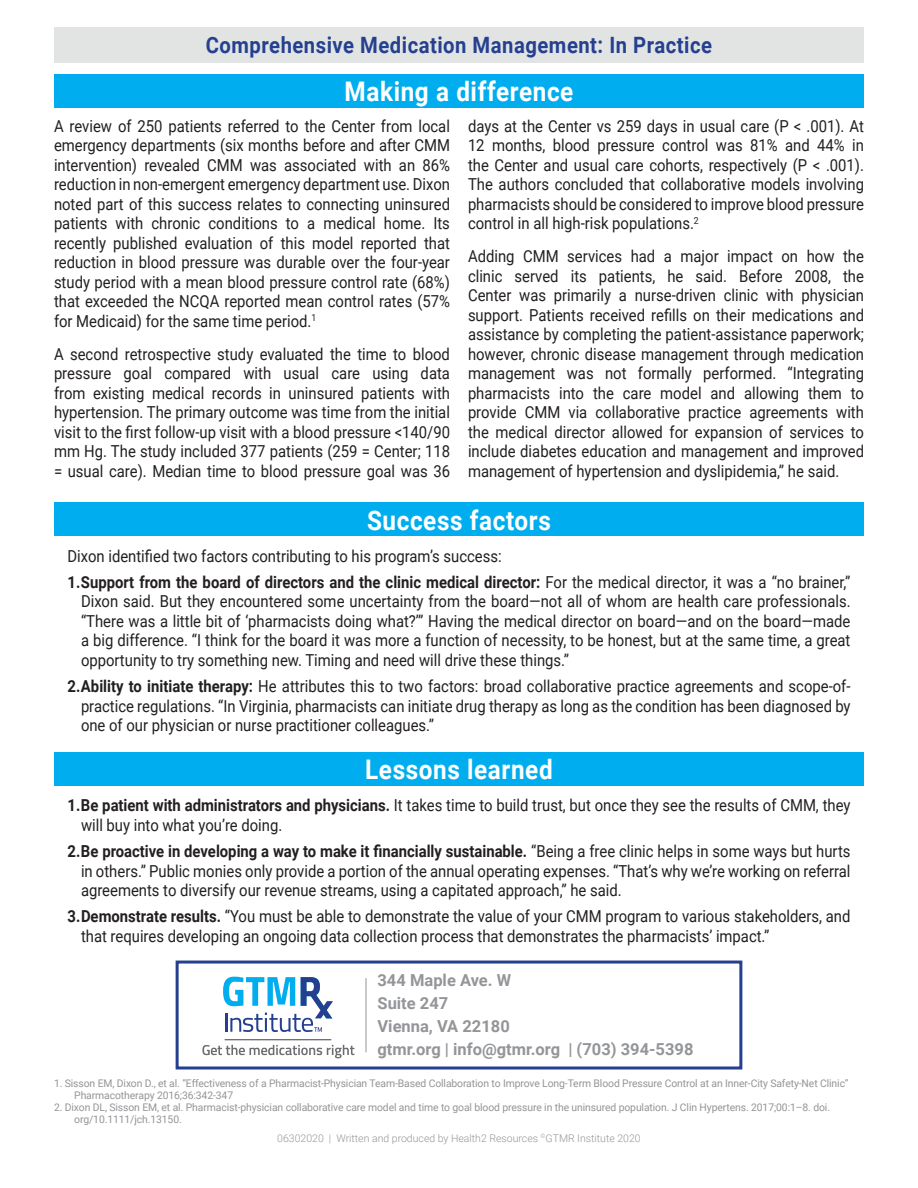
<style>
.page{position:relative;width:918px;height:1188px;background:#fff}
.page>*{position:absolute;margin:0;border:0;box-sizing:border-box;transform-origin:0 0}
.t1{font:700 27px "Roboto";letter-spacing:.025em;color:#fff;scale:.9 1}
.t2{font:700 22.5px "Roboto";letter-spacing:.025em;color:#25408f;scale:.9 1}
.t3{font:16.5px/19.5px "Roboto";color:#231f20;text-align:justify;scale:.9 1}
.t4{font:700 16.5px/23.1px "Roboto";color:#939598}
.t5{font:10.5px/12px "Roboto";letter-spacing:-.01em;color:#939598}
.t6{font:300 10.5px "Roboto";color:#939598}
.s1{font-weight:700}
</style>
<div class="page">
<hr style="left:225px;top:1039px;width:106px;height:1px;background:#3e3e3f">
<svg style="left:202px;top:1045px;width:153px;height:13px"></svg>
<svg style="left:223px;top:977px;width:110px;height:55px"></svg>
<hr style="left:366px;top:978px;width:1px;height:74px;background:#939598">
<div style="left:176px;top:961px;width:566px;height:109px;border:3px solid #25408f"></div>
<div style="left:54px;top:27px;width:810px;height:36px;background:#e2e4e4"></div>
<div style="left:54px;top:503px;width:810px;height:33px;background:#00aeef"></div>
<div style="left:54px;top:752px;width:810px;height:34px;background:#00aeef"></div>
<div style="left:54px;top:74px;width:810px;height:34px;background:#00aeef"></div>
<h2 class="t2" style="left:206px;top:29px;width:564px">Comprehensive Medication Management: In Practice</h2>
<p class="t1" style="left:345px;top:73px;width:256px">Making a difference</p>
<p class="t3" style="left:54px;top:115px;width:442px">A review of 250 patients referred to the Center from local emergency departments (six months before and after CMM intervention) revealed CMM was associated with an 86% reduction in non-emergent emergency department use. Dixon noted part of this success relates to connecting uninsured patients with chronic conditions to a medical home. Its recently published evaluation of this model reported that reduction in blood pressure was durable over the four-year study period with a mean blood pressure control rate (68%) that exceeded the NCQA reported mean control rates (57% for Medicaid) for the same time period.<sup>1</sup></p>
<p class="t3" style="left:54px;top:343px;width:442px">A second retrospective study evaluated the time to blood pressure goal compared with usual care using data from existing medical records in uninsured patients with hypertension. The primary outcome was time from the initial visit to the first follow-up visit with a blood pressure &lt;140/90 mm Hg. The study included 377 patients (259 = Center; 118 = usual care). Median time to blood pressure goal was 36</p>
<p class="t3" style="left:468px;top:115px;width:442px">days at the Center vs 259 days in usual care (P &lt; .001). At 12 months, blood pressure control was 81% and 44% in the Center and usual care cohorts, respectively (P &lt; .001).<br>The authors concluded that collaborative models involving pharmacists should be considered to improve blood pressure control in all high-risk populations.<sup>2</sup></p>
<p class="t3" style="left:468px;top:246px;width:442px">Adding CMM services had a major impact on how the clinic served its patients, he said. Before 2008, the Center was primarily a nurse-driven clinic with physician support. Patients received refills on their medications and assistance by completing the patient-assistance paperwork; however, chronic disease management through medication management was not formally performed. “Integrating pharmacists into the care model and allowing them to provide CMM via collaborative practice agreements with the medical director allowed for expansion of services to include diabetes education and management and improved management of hypertension and dyslipidemia,” he said.</p>
<p class="t1" style="left:367px;top:501px;width:206px">Success factors</p>
<p class="t3" style="left:68px;top:545px;width:484px">Dixon identified two factors contributing to his program’s success:</p>
<p class="t3" style="left:81px;top:572px;width:857px;text-indent:-14px"><span class="s1">1.Support from the board of directors and the clinic medical director:</span> For the medical director, it was a “no brainer,” Dixon said. But they encountered some uncertainty from the board—not all of whom are health care professionals. “There was a little bit of ‘pharmacists doing what?’” Having the medical director on board—and on the board—made a big difference. “I think for the board it was more a function of necessity, to be honest, but at the same time, a great opportunity to try something new. Timing and need will drive these things.”</p>
<p class="t3" style="left:81px;top:676px;width:857px;text-indent:-14px"><span class="s1">2.Ability to initiate therapy:</span> He attributes this to two factors: broad collaborative practice agreements and scope-of&shy;practice regulations. “In Virginia, pharmacists can initiate drug therapy as long as the condition has been diagnosed by one of our physician or nurse practitioner colleagues.”</p>
<p class="t1" style="left:365px;top:751px;width:210px">Lessons learned</p>
<p class="t3" style="left:81px;top:795px;width:857px;text-indent:-14px"><span class="s1">1.Be patient with administrators and physicians.</span> It takes time to build trust, but once they see the results of CMM, they will buy into what you’re doing.</p>
<p class="t3" style="left:81px;top:841px;width:857px;text-indent:-14px"><span class="s1">2.Be proactive in developing a way to make it financially sustainable.</span> “Being a free clinic helps in some ways but hurts in others.” Public monies only provide a portion of the annual operating expenses. “That’s why we’re working on referral agreements to diversify our revenue streams, using a capitated approach,” he said.</p>
<p class="t3" style="left:81px;top:906px;width:856px;text-indent:-14px"><span class="s1">3.Demonstrate results.</span> “You must be able to demonstrate the value of your CMM program to various stakeholders, and that requires developing an ongoing data collection process that demonstrates the pharmacists’ impact.”</p>
<p class="t4" style="left:378px;top:968px;width:317px">344 Maple Ave. W<br>Suite 247<br>Vienna, VA 22180<br>gtmr.org | info@gtmr.org | (703) 394-5398</p>
<p class="t5" style="left:74px;top:1077px;width:776px;text-indent:-20px">1. Sisson EM, Dixon D., et al. “Effectiveness of a Pharmacist-Physician Team-Based Collaboration to Improve Long-Term Blood Pressure Control at an Inner-City Safety-Net Clinic”<br>Pharmacotherapy 2016;36:342-347</p>
<p class="t5" style="left:74px;top:1101px;width:757px;text-indent:-20px">2. Dixon DL, Sisson EM, et al. Pharmacist-physician collaborative care model and time to goal blood pressure in the uninsured population. J Clin Hypertens. 2017;00:1–8. doi. org/10.1111/jch.13150.</p>
<p class="t6" style="left:277px;top:1131px;width:365px">06302020 | Written and produced by Health2 Resources <sup>©</sup>GTMR Institute 2020</p>
</div>
